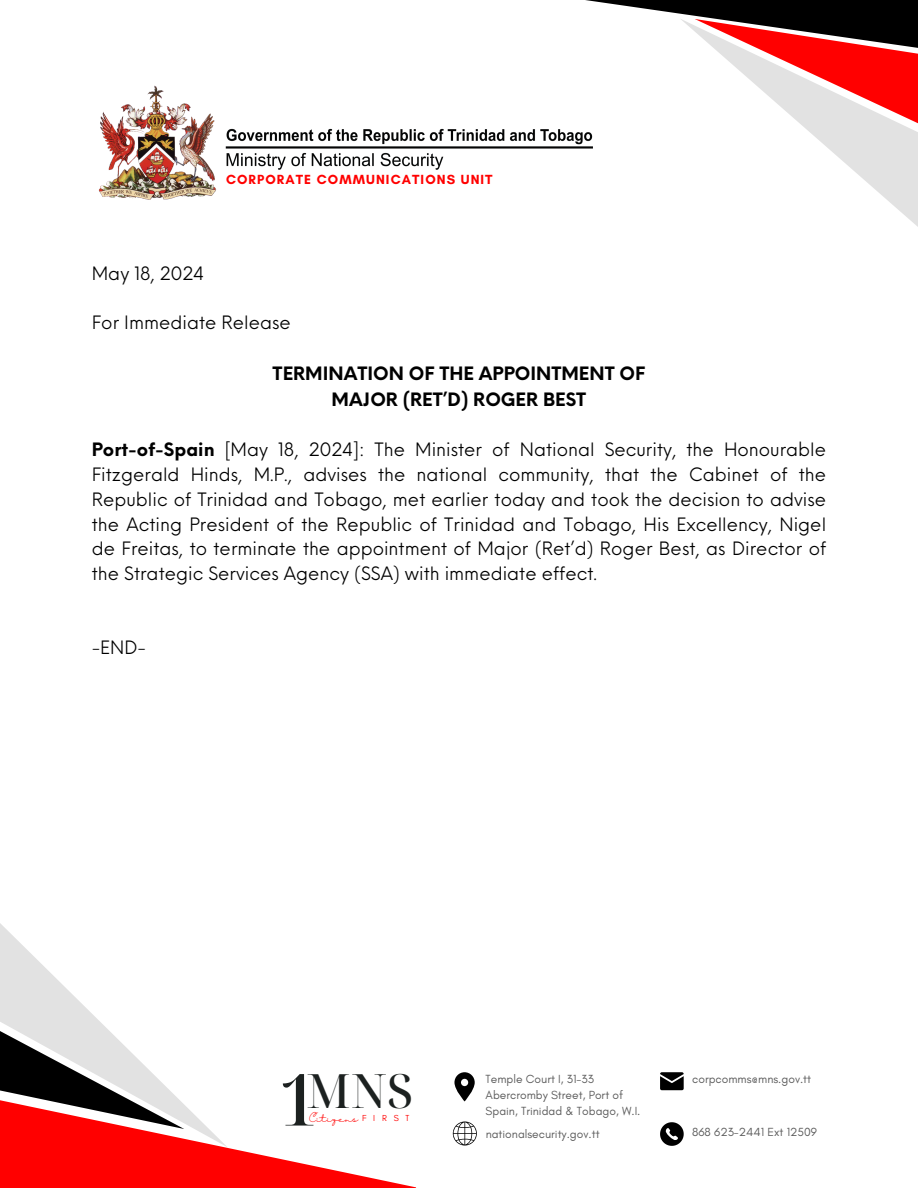
<style>
.page{position:relative;width:918px;height:1188px;background:#fff}
.page>*{position:absolute;margin:0;border:0;box-sizing:border-box;transform-origin:0 0}
.t1{font:500 71.7px "Noto Serif Display";color:#1c2120}
.t2{font:500 47.25px "Noto Serif Display";color:#1c2120}
.t3{font:18px/24.8px "Neue Einstellung";color:#000;text-align:justify}
.t4{font:700 18px/25.8px "Neue Einstellung";color:#000;text-align:center}
.t5{font:700 13.5px "Glacial Indifference";letter-spacing:.08em;color:#f00}
.t6{font:12px/16px "Glacial Indifference";color:#040404}
.t7{font:8.85px "Glacial Indifference";color:#f00}
.t8{font:8.4px "Halimun";color:#f00}
.s1{font-weight:700}
.s2{font-family:"Glacial Indifference";font-size:8.85px}
</style>
<div class="page">
<svg style="left:0;top:923px;width:145px;height:143px"></svg>
<svg style="left:0;top:1066px;width:416px;height:122px"></svg>
<svg style="left:453px;top:1122px;width:23px;height:23px"></svg>
<svg style="left:660px;top:1072px;width:24px;height:18px"></svg>
<svg style="left:660px;top:1122px;width:24px;height:24px"></svg>
<svg style="left:742px;top:73px;width:176px;height:154px"></svg>
<svg style="left:585px;top:0;width:333px;height:73px"></svg>
<svg style="left:454px;top:1072px;width:21px;height:29px"></svg>
<img style="left:98px;top:68px;width:494px;height:132px">
<h5 class="t5" style="left:226px;top:171px;width:268px">CORPORATE COMMUNICATIONS UNIT</h5>
<p class="t3" style="left:92px;top:259px;width:114px">May 18, 2024</p>
<p class="t3" style="left:92px;top:309px;width:201px">For Immediate Release</p>
<p class="t4" style="left:273px;top:359px;width:374px">TERMINATION OF THE APPOINTMENT OF<br>MAJOR (RET’D) ROGER BEST</p>
<p class="t3" style="left:92px;top:436px;width:736px"><span class="s1">Port-of-Spain</span> [May 18, 2024]: The Minister of National Security, the Honourable Fitzgerald Hinds, M.P., advises the national community, that the Cabinet of the Republic of Trinidad and Tobago, met earlier today and took the decision to advise the Acting President of the Republic of Trinidad and Tobago, His Excellency, Nigel de Freitas, to terminate the appointment of Major (Ret’d) Roger Best, as Director of the Strategic Services Agency (SSA) with immediate effect.</p>
<p class="t3" style="left:92px;top:634px;width:56px">-END-</p>
<h1 class="t1" style="left:279px;top:1049px;width:42px">1</h1>
<p class="t2" style="left:306px;top:1058px;width:109px">MNS</p>
<p class="t8" style="left:309px;top:1114px;width:79px">Citizens <span class="s2">F I R</span></p>
<p class="t7" style="left:394px;top:1112px;width:17px">S T</p>
<p class="t6" style="left:486px;top:1071px;width:156px">Temple Court I, 31-33<br>Abercromby Street, Port of<br>Spain, Trinidad &amp; Tobago, W.I.</p>
<p class="t6" style="left:692px;top:1071px;width:121px">corpcomms@mns.gov.tt</p>
<p class="t6" style="left:486px;top:1126px;width:116px">nationalsecurity.gov.tt</p>
<p class="t6" style="left:692px;top:1124px;width:126px">868 623-2441 Ext 12509</p>
</div>
